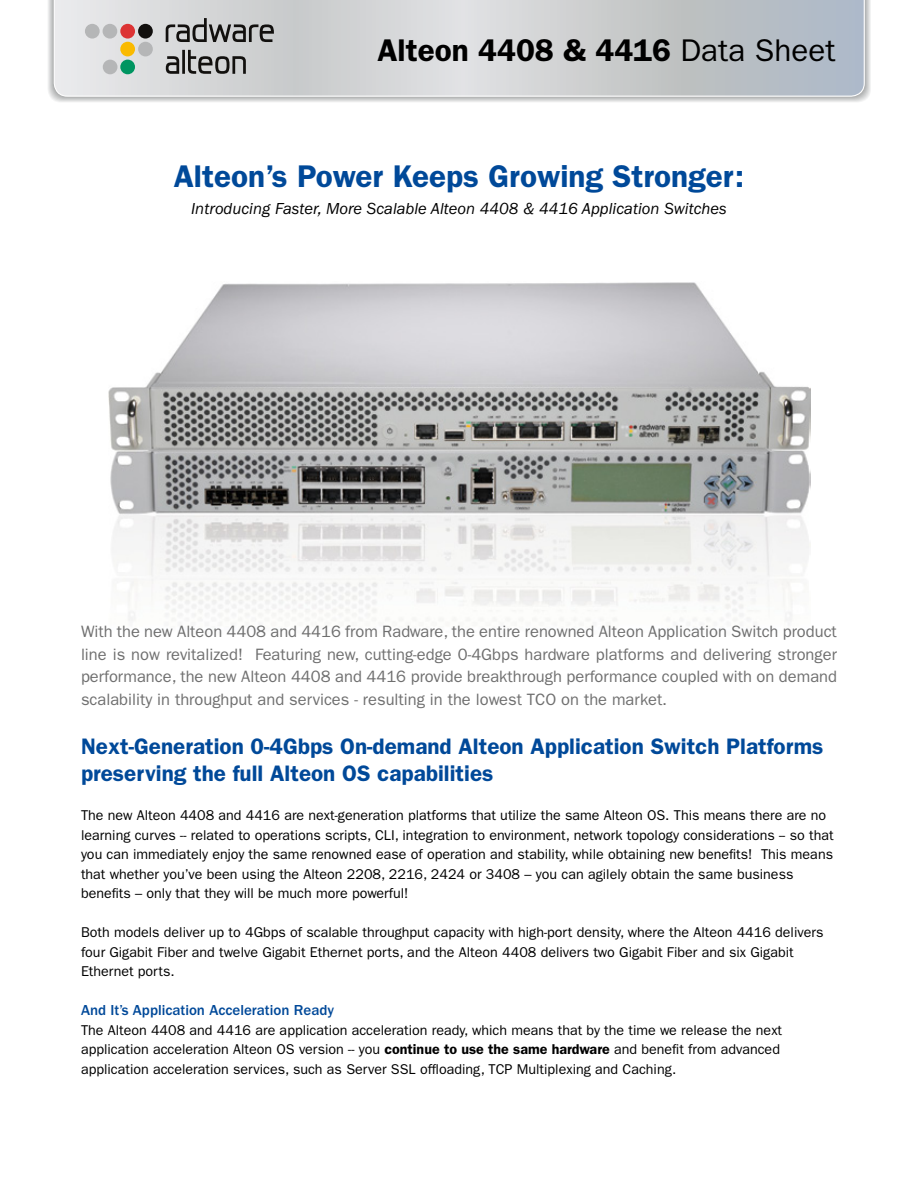
<style>
.page{position:relative;width:918px;height:1188px;background:#fff}
.page>*{position:absolute;margin:0;border:0;box-sizing:border-box;transform-origin:0 0}
.t1{font:600 31.5px "Franklin Gothic";color:#004999}
.t2{font:600 31.5px "Franklin Gothic";color:#000}
.t3{font:600 22.5px/27px "Franklin Gothic";color:#004999}
.t4{font:16.5px/22.5px "Franklin Gothic";color:#6f6f6f;text-align:justify}
.t5{font:italic 16.5px "Franklin Gothic";color:#000}
.t6{font:500 15px "Franklin Gothic";color:#004999}
.t7{font:14.25px/19.5px "Franklin Gothic";color:#000}
.s1{font-weight:400}
.s2{font-weight:600}
</style>
<div class="page">
<img style="left:108px;top:282px;width:702px;height:345px">
<svg style="left:53px;top:0;width:812px;height:97px;background:#cdd0d2"></svg>
<div style="left:138px;top:24px;width:15px;height:15px;background:#12100e;border-radius:50%"></div>
<div style="left:85px;top:24px;width:15px;height:15px;background:#b5b6b7;border-radius:50%"></div>
<div style="left:103px;top:24px;width:14px;height:15px;background:#b5b6b7;border-radius:50%"></div>
<div style="left:138px;top:42px;width:15px;height:14px;background:#b5b6b7;border-radius:50%"></div>
<div style="left:120px;top:24px;width:15px;height:15px;background:#dc3334;border-radius:50%"></div>
<div style="left:120px;top:42px;width:15px;height:14px;background:#faba00;border-radius:50%"></div>
<div style="left:103px;top:60px;width:14px;height:14px;background:#b5b6b7;border-radius:50%"></div>
<div style="left:120px;top:60px;width:15px;height:14px;background:#009561;border-radius:50%"></div>
<svg style="left:166px;top:18px;width:108px;height:24px;background:#929292"></svg>
<svg style="left:166px;top:50px;width:80px;height:24px;background:#909090"></svg>
<h1 class="t2" style="left:377px;top:32px;width:460px">Alteon 4408 &amp; 4416 <span class="s1">Data Sheet</span></h1>
<h1 class="t1" style="left:174px;top:157px;width:572px">Alteon’s Power Keeps Growing Stronger:</h1>
<p class="t5" style="left:191px;top:199px;width:537px">Introducing Faster, More Scalable Alteon 4408 &amp; 4416 Application Switches</p>
<p class="t4" style="left:81px;top:620px;width:758px">With the new Alteon 4408 and 4416 from Radware, the entire renowned Alteon Application Switch product line is now revitalized! Featuring new, cutting-edge 0-4Gbps hardware platforms and delivering stronger performance, the new Alteon 4408 and 4416 provide breakthrough performance coupled with on demand scalability in throughput and services - resulting in the lowest TCO on the market.</p>
<h2 class="t3" style="left:81px;top:733px;width:744px">Next-Generation 0-4Gbps On-demand Alteon Application Switch Platforms preserving the full Alteon OS capabilities</h2>
<p class="t7" style="left:81px;top:806px;width:754px">The new Alteon 4408 and 4416 are next-generation platforms that utilize the same Alteon OS. This means there are no learning curves -- related to operations scripts, CLI, integration to environment, network topology considerations -- so that you can immediately enjoy the same renowned ease of operation and stability, while obtaining new benefits! This means that whether you’ve been using the Alteon 2208, 2216, 2424 or 3408 – you can agilely obtain the same business benefits – only that they will be much more powerful!</p>
<p class="t7" style="left:81px;top:923px;width:744px">Both models deliver up to 4Gbps of scalable throughput capacity with high-port density, where the Alteon 4416 delivers four Gigabit Fiber and twelve Gigabit Ethernet ports, and the Alteon 4408 delivers two Gigabit Fiber and six Gigabit<br>Ethernet ports.</p>
<p class="t6" style="left:81px;top:1002px;width:255px">And It’s Application Acceleration Ready</p>
<p class="t7" style="left:81px;top:1020px;width:703px">The Alteon 4408 and 4416 are application acceleration ready, which means that by the time we release the next application acceleration Alteon OS version -- you <span class="s2">continue to use the same hardware</span> and benefit from advanced application acceleration services, such as Server SSL offloading, TCP Multiplexing and Caching.</p>
</div>
